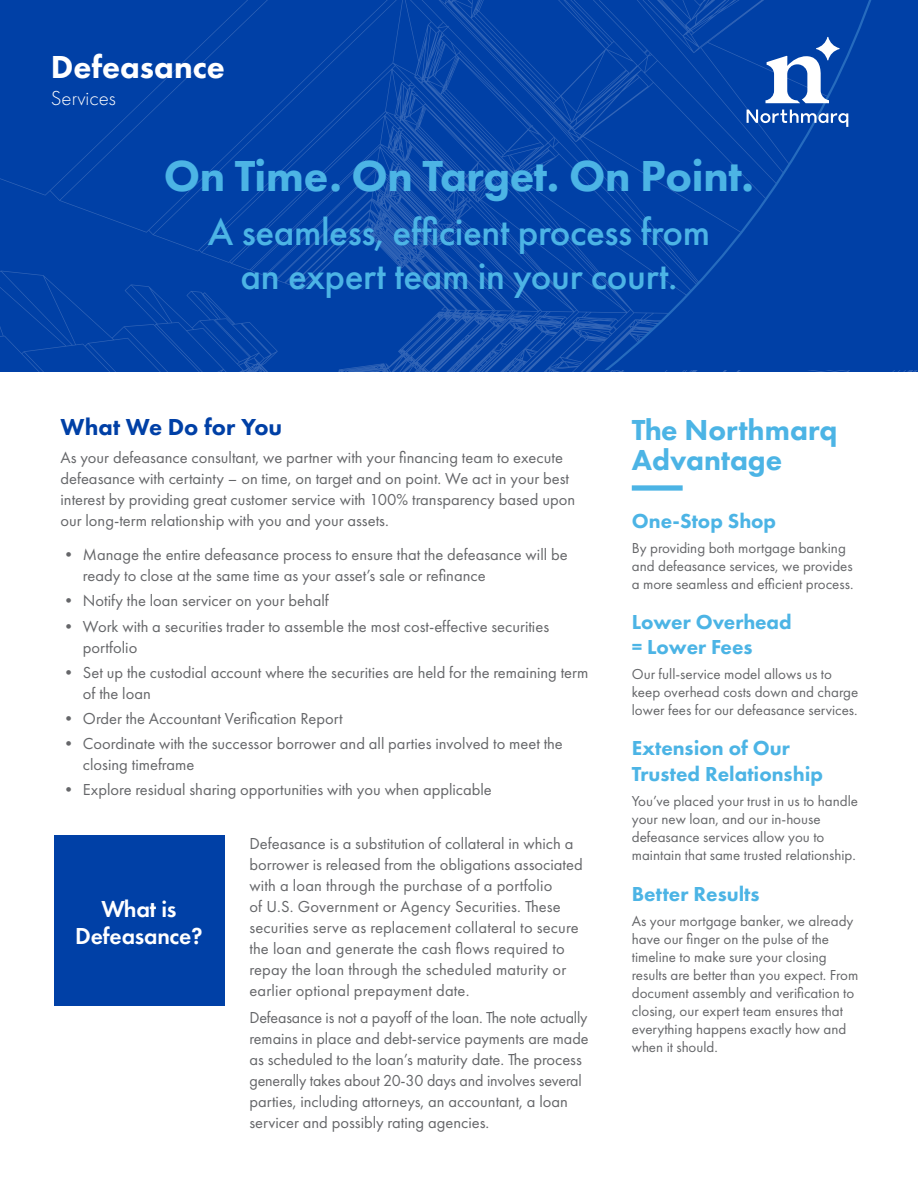
<style>
.page{position:relative;width:918px;height:1188px;background:#fff}
.page>*{position:absolute;margin:0;border:0;box-sizing:border-box;transform-origin:0 0}
.t1{font:800 45px "Futura PT";letter-spacing:-.01em;color:#4cb4e5}
.t2{font:500 39px "Futura PT";letter-spacing:-.01em;color:#4cb4e5}
.Pa0{font:800 33px "Futura PT";color:#fff}
.t3{font:800 30px/30px "Futura PT";color:#4cb4e5}
.t4{font:600 24px "Futura PT";letter-spacing:-.01em;color:#fff}
.t5{font:800 24px "Futura PT";color:#0040a6}
.flyer_subhead{font:800 21px/25.5px "Futura PT";color:#4cb4e5}
.Default{font:300 21px "Futura PT";color:#fff}
.t6{font:16.5px/21px "Futura PT";color:#656669}
.Body_Copy{font:15px/18px "Futura PT";color:#656669}
</style>
<div class="page">
<div style="left:0;top:0;width:918px;height:372px;background:#0040a6"></div>
<svg style="left:258px;top:0;width:660px;height:370px;background:#0443a7"></svg>
<svg style="left:747px;top:110px;width:101px;height:17px"></svg>
<svg style="left:765px;top:56px;width:64px;height:47px"></svg>
<svg style="left:816px;top:37px;width:24px;height:23px"></svg>
<div style="left:54px;top:836px;width:170px;height:170px;background:#0040a6"></div>
<div style="left:632px;top:485px;width:51px;height:6px;background:#4cb4e5"></div>
<p class="Pa0" style="left:51px;top:46px;width:176px">Defeasance</p>
<p class="Default" style="left:51px;top:86px;width:67px">Services</p>
<p class="t1" style="left:164px;top:148px;width:592px">On Time. On Target. On Point.</p>
<p class="t2" style="left:208px;top:208px;width:504px">A seamless, efficient process from</p>
<p class="t2" style="left:241px;top:253px;width:438px">an expert team in your court.</p>
<p class="t5" style="left:60px;top:412px;width:223px">What We Do for You</p>
<p class="t6" style="left:60px;top:447px;width:516px">As your defeasance consultant, we partner with your financing team to execute defeasance with certainty – on time, on target and on point. We act in your best interest by providing great customer service with 100% transparency based upon our long-term relationship with you and your assets.</p>
<p class="t6" style="left:83px;top:544px;width:486px;text-indent:-22px">• Manage the entire defeasance process to ensure that the defeasance will be ready to close at the same time as your asset’s sale or refinance</p>
<p class="t6" style="left:60px;top:590px;width:270px">• Notify the loan servicer on your behalf</p>
<p class="t6" style="left:83px;top:615px;width:468px;text-indent:-22px">• Work with a securities trader to assemble the most cost-effective securities portfolio</p>
<p class="t6" style="left:83px;top:662px;width:507px;text-indent:-22px">• Set up the custodial account where the securities are held for the remaining term of the loan</p>
<p class="t6" style="left:60px;top:708px;width:284px">• Order the Accountant Verification Report</p>
<p class="t6" style="left:83px;top:733px;width:481px;text-indent:-22px">• Coordinate with the successor borrower and all parties involved to meet the closing timeframe</p>
<p class="t6" style="left:60px;top:779px;width:433px">• Explore residual sharing opportunities with you when applicable</p>
<p class="t6" style="left:249px;top:832px;width:335px">Defeasance is a substitution of collateral in which a borrower is released from the obligations associated with a loan through the purchase of a portfolio<br>of U.S. Government or Agency Securities. These securities serve as replacement collateral to secure the loan and generate the cash flows required to repay the loan through the scheduled maturity or earlier optional prepayment date.</p>
<p class="t6" style="left:249px;top:1007px;width:341px">Defeasance is not a payoff of the loan. The note actually remains in place and debt-service payments are made as scheduled to the loan’s maturity date. The process generally takes about 20-30 days and involves several parties, including attorneys, an accountant, a loan servicer and possibly rating agencies.</p>
<p class="t4" style="left:101px;top:894px;width:77px">What is</p>
<p class="t4" style="left:75px;top:921px;width:129px">Defeasance?</p>
<p class="t3" style="left:632px;top:414px;width:207px">The Northmarq<br>Advantage</p>
<p class="flyer_subhead" style="left:632px;top:508px;width:146px">One-Stop Shop</p>
<p class="Body_Copy" style="left:632px;top:539px;width:223px">By providing both mortgage banking and defeasance services, we provides a more seamless and efficient process.</p>
<p class="flyer_subhead" style="left:632px;top:609px;width:161px">Lower Overhead = Lower Fees</p>
<p class="Body_Copy" style="left:632px;top:665px;width:228px">Our full-service model allows us to keep overhead costs down and charge lower fees for our defeasance services.</p>
<p class="flyer_subhead" style="left:632px;top:735px;width:193px">Extension of Our<br>Trusted Relationship</p>
<p class="Body_Copy" style="left:632px;top:792px;width:228px">You’ve placed your trust in us to handle your new loan, and our in-house defeasance services allow you to maintain that same trusted relationship.</p>
<p class="flyer_subhead" style="left:632px;top:881px;width:129px">Better Results</p>
<p class="Body_Copy" style="left:632px;top:912px;width:228px">As your mortgage banker, we already have our finger on the pulse of the timeline to make sure your closing results are better than you expect. From document assembly and verification to closing, our expert team ensures that everything happens exactly how and when it should.</p>
</div>
